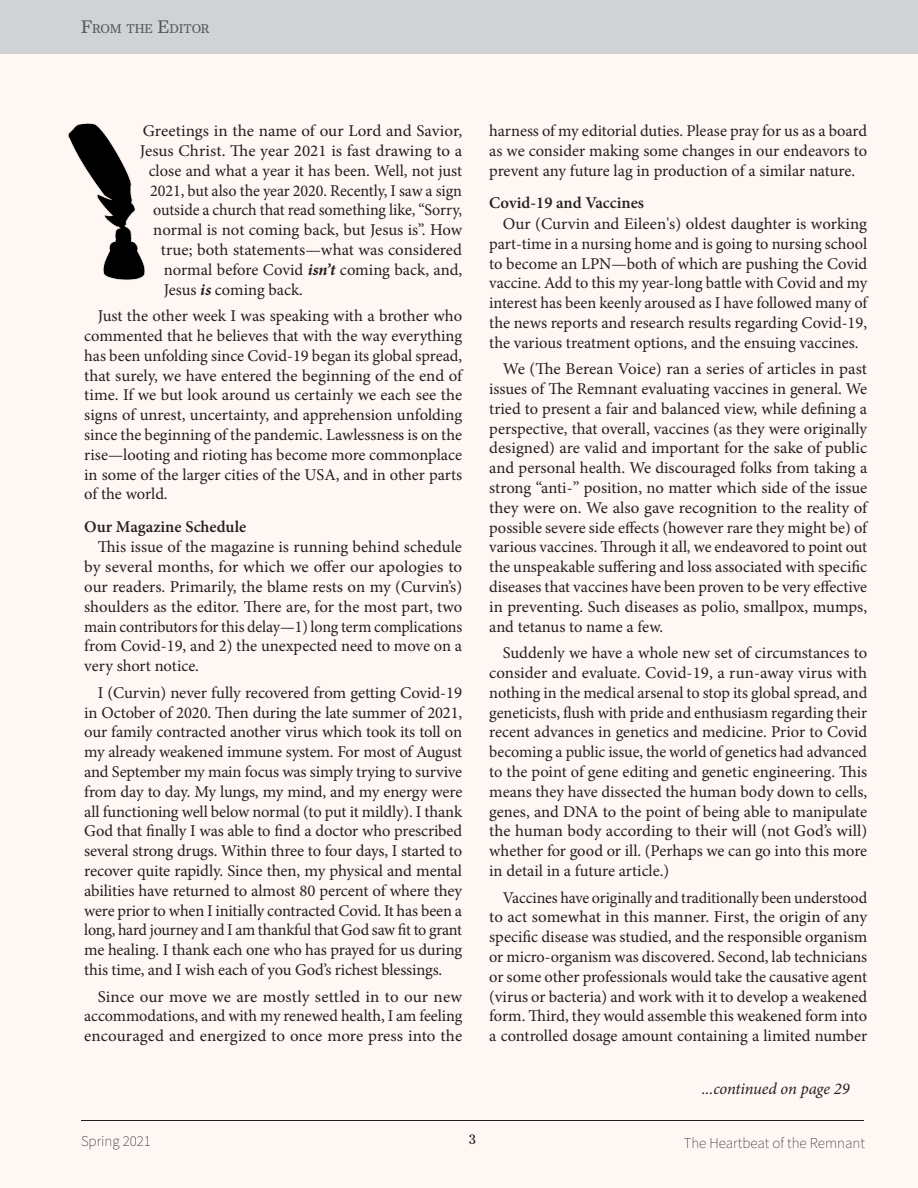
<style>
.page{position:relative;width:918px;height:1188px;background:#fff}
.page>*{position:absolute;margin:0;border:0;box-sizing:border-box;transform-origin:0 0}
.body_text{font:16.5px/19.8px "Minion Pro";letter-spacing:-.005em;color:#231f20;text-align:justify}
.bold__Subtitles{font:600 16.5px "Minion Pro";color:#231f20}
.body_text-2{font:italic 16.5px "Minion Pro";letter-spacing:-.01em;color:#231f20}
.t1{font:200 15px "Source Sans Pro";color:#231f20}
.page_number{font:500 13.5px "Core Serif N 45";color:#231f20}
.category_title{font:500 12.6px "Core Serif N 45";letter-spacing:-.01em;color:#57585a}
.s1{font-size:18px}
.s2{font-weight:700;font-style:italic}
</style>
<div class="page">
<div style="left:0;top:0;width:918px;height:54px;background:#d1d2d4"></div>
<div style="left:0;top:54px;width:918px;height:1134px;background:#fef7f3"></div>
<img style="left:68px;top:123px;width:77px;height:157px">
<hr style="left:81px;top:1120px;width:783px;height:1px;background:#231f20">
<p class="category_title" style="left:81px;top:21px;width:130px"><span class="s1">F</span>ROM THE <span class="s1">E</span>DITOR</p>
<p class="body_text" style="left:143px;top:121px;width:321px">Greetings in the name of our Lord and Savior,</p>
<p class="body_text" style="left:140px;top:141px;width:324px">Jesus Christ. The year 2021 is fast drawing to a</p>
<p class="body_text" style="left:149px;top:161px;width:315px">close and what a year it has been. Well, not just</p>
<p class="body_text" style="left:150px;top:181px;width:313px">2021, but also the year 2020. Recently, I saw a sign</p>
<p class="body_text" style="left:153px;top:200px;width:311px">outside a church that read something like, “Sorry,</p>
<p class="body_text" style="left:153px;top:220px;width:311px">normal is not coming back, but Jesus is”. How</p>
<p class="body_text" style="left:161px;top:240px;width:303px">true; both statements—what was considered</p>
<p class="body_text" style="left:164px;top:260px;width:300px">normal before Covid <span class="s2">isn’t</span> coming back, and,</p>
<p class="body_text" style="left:164px;top:280px;width:141px">Jesus <span class="s2">is</span> coming back.</p>
<p class="body_text" style="left:84px;top:306px;width:380px;text-indent:14px">Just the other week I was speaking with a brother who commented that he believes that with the way everything has been unfolding since Covid-19 began its global spread, that surely, we have entered the beginning of the end of time. If we but look around us certainly we each see the signs of unrest, uncertainty, and apprehension unfolding since the beginning of the pandemic. Lawlessness is on the rise—looting and rioting has become more commonplace in some of the larger cities of the USA, and in other parts of the world.</p>
<p class="bold__Subtitles" style="left:84px;top:515px;width:164px">Our Magazine Schedule</p>
<p class="body_text" style="left:84px;top:537px;width:380px;text-indent:14px">This issue of the magazine is running behind schedule by several months, for which we offer our apologies to our readers. Primarily, the blame rests on my (Curvin’s) shoulders as the editor. There are, for the most part, two main contributors for this delay—1) long term complications from Covid-19, and 2) the unexpected need to move on a very short notice.</p>
<p class="body_text" style="left:84px;top:683px;width:380px;text-indent:14px">I (Curvin) never fully recovered from getting Covid-19 in October of 2020. Then during the late summer of 2021, our family contracted another virus which took its toll on my already weakened immune system. For most of August and September my main focus was simply trying to survive from day to day. My lungs, my mind, and my energy were all functioning well below normal (to put it mildly). I thank God that finally I was able to find a doctor who prescribed several strong drugs. Within three to four days, I started to recover quite rapidly. Since then, my physical and mental abilities have returned to almost 80 percent of where they were prior to when I initially contracted Covid. It has been a long, hard journey and I am thankful that God saw fit to grant me healing. I thank each one who has prayed for us during this time, and I wish each of you God’s richest blessings.</p>
<p class="body_text" style="left:84px;top:987px;width:380px;text-indent:14px">Since our move we are mostly settled in to our new accommodations, and with my renewed health, I am feeling encouraged and energized to once more press into the</p>
<p class="body_text" style="left:489px;top:121px;width:380px">harness of my editorial duties. Please pray for us as a board as we consider making some changes in our endeavors to prevent any future lag in production of a similar nature.</p>
<p class="bold__Subtitles" style="left:489px;top:192px;width:156px">Covid-19 and Vaccines</p>
<p class="body_text" style="left:489px;top:214px;width:380px;text-indent:14px">Our (Curvin and Eileen's) oldest daughter is working part-time in a nursing home and is going to nursing school to become an LPN—both of which are pushing the Covid vaccine. Add to this my year-long battle with Covid and my interest has been keenly aroused as I have followed many of the news reports and research results regarding Covid-19, the various treatment options, and the ensuing vaccines.</p>
<p class="body_text" style="left:489px;top:359px;width:380px;text-indent:14px">We (The Berean Voice) ran a series of articles in past issues of The Remnant evaluating vaccines in general. We tried to present a fair and balanced view, while defining a perspective, that overall, vaccines (as they were originally designed) are valid and important for the sake of public and personal health. We discouraged folks from taking a strong “anti-” position, no matter which side of the issue they were on. We also gave recognition to the reality of possible severe side effects (however rare they might be) of various vaccines. Through it all, we endeavored to point out the unspeakable suffering and loss associated with specific diseases that vaccines have been proven to be very effective in preventing. Such diseases as polio, smallpox, mumps, and tetanus to name a few.</p>
<p class="body_text" style="left:489px;top:643px;width:380px;text-indent:14px">Suddenly we have a whole new set of circumstances to consider and evaluate. Covid-19, a run-away virus with nothing in the medical arsenal to stop its global spread, and geneticists, flush with pride and enthusiasm regarding their recent advances in genetics and medicine. Prior to Covid becoming a public issue, the world of genetics had advanced to the point of gene editing and genetic engineering. This means they have dissected the human body down to cells, genes, and DNA to the point of being able to manipulate the human body according to their will (not God’s will) whether for good or ill. (Perhaps we can go into this more in detail in a future article.)</p>
<p class="body_text" style="left:489px;top:888px;width:380px;text-indent:14px">Vaccines have originally and traditionally been understood to act somewhat in this manner. First, the origin of any specific disease was studied, and the responsible organism or micro-organism was discovered. Second, lab technicians or some other professionals would take the causative agent (virus or bacteria) and work with it to develop a weakened form. Third, they would assemble this weakened form into a controlled dosage amount containing a limited number</p>
<p class="body_text-2" style="left:702px;top:1077px;width:149px">...continued on page 29</p>
<p class="t1" style="left:81px;top:1132px;width:72px">Spring 2021</p>
<p class="page_number" style="left:469px;top:1131px;width:9px">3</p>
<p class="t1" style="left:684px;top:1134px;width:183px">The Heartbeat of the Remnant</p>
</div>
